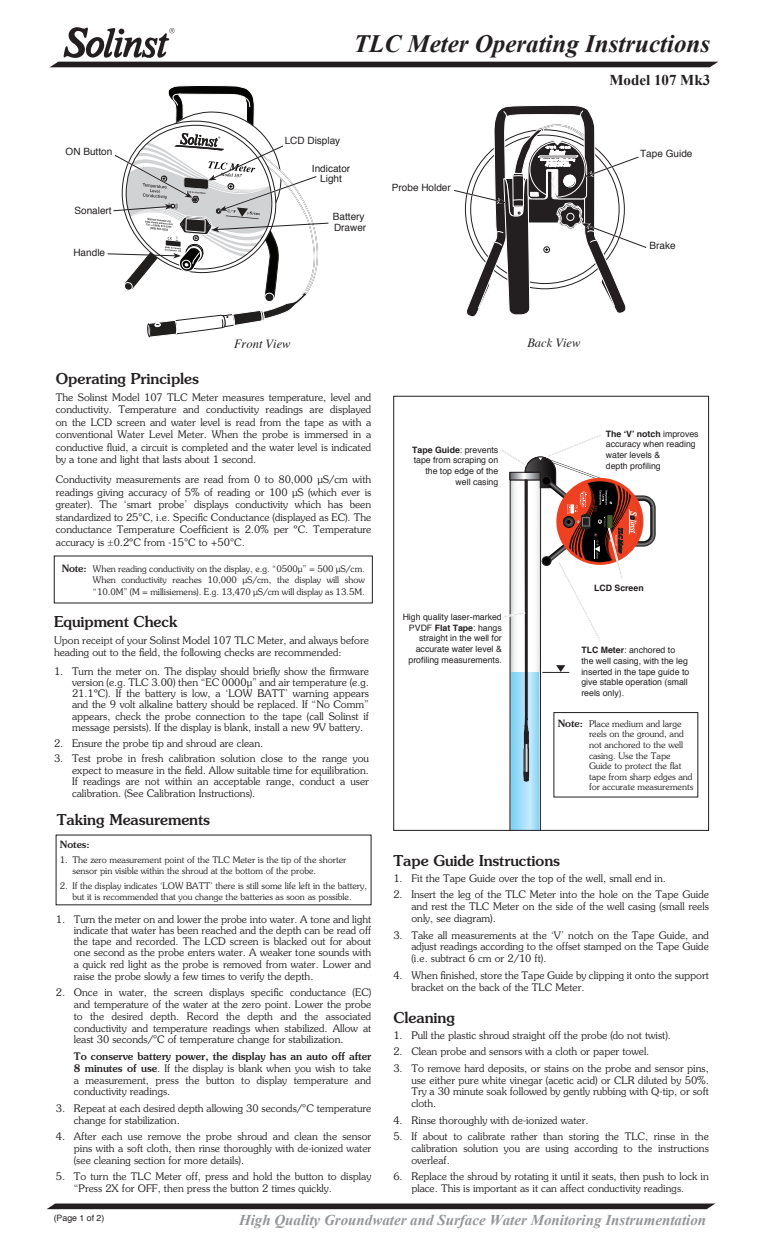
<style>
.page{position:relative;width:765px;height:1260px;background:#fff}
.page>*{position:absolute;margin:0;border:0;box-sizing:border-box;transform-origin:0 0}
.t1{font:italic 700 25px "Times New Roman";color:#231f20}
.Subtitle{font:500 15px "Souvenir Std";color:#231f20}
.t2{font:italic 700 15px "Times New Roman";color:#939598}
.t3{font:700 15px "Times New Roman";color:#231f20}
.Numbered_Paragraph_8{font:500 15px "Souvenir Std";color:#231f20}
.Figure_Caption{font:italic 12.5px "Times";color:#231f20}
.Numbered_Paragraph_8-2{font:300 10.38px/11.9px "Souvenir Std";color:#231f20;text-align:justify}
.Body_8_3{font:300 10.38px/12.5px "Souvenir Std";color:#231f20;text-align:justify}
.Figure_Text_Justify{font:10px/10.6px "Helvetica";color:#231f20;text-align:center}
.Notes_Title{font:500 10px "Souvenir Std";color:#231f20}
.Notes_Title-2{font:300 9px/10.6px "Souvenir Std";color:#231f20}
.NUMBERED_Notes{font:300 9px/10.6px "Souvenir Std";color:#231f20}
.Figure_Text_Justify-2{font:8.75px/10.6px "Helvetica";color:#231f20;text-align:right}
.Figure_Text_Justify-3{font:700 8.75px "Helvetica";color:#231f20}
.s1{font-family:"Myriad Pro"}
.s2{font-weight:700}
.s3{font-weight:500;font-size:10px}
.s4{font-weight:500}
</style>
<div class="page">
<div style="left:47px;top:1204px;width:668px;height:5px;background:#231f20"></div>
<svg style="left:50px;top:27px;width:668px;height:40px"></svg>
<div style="left:393px;top:396px;width:316px;height:435px;border:1px solid #231f20"></div>
<svg style="left:107px;top:85px;width:222px;height:253px"></svg>
<svg style="left:453px;top:105px;width:194px;height:212px"></svg>
<svg style="left:500px;top:435px;width:156px;height:395px"></svg>
<h1 class="t1" style="left:354px;top:26px;width:358px">TLC Meter Operating Instructions</h1>
<h2 class="t3" style="left:609px;top:70px;width:102px">Model 107 Mk3</h2>
<p class="Figure_Text_Justify" style="left:285px;top:136px;width:57px">LCD Display</p>
<p class="Figure_Text_Justify" style="left:312px;top:163px;width:40px">Indicator<br>Light</p>
<p class="Figure_Text_Justify" style="left:333px;top:212px;width:35px;text-align:left">Battery<br>Drawer</p>
<p class="Figure_Text_Justify" style="left:66px;top:147px;width:48px">ON Button</p>
<p class="Figure_Text_Justify" style="left:640px;top:148px;width:54px">Tape Guide</p>
<p class="Figure_Text_Justify" style="left:392px;top:182px;width:60px">Probe Holder</p>
<p class="Figure_Text_Justify" style="left:74px;top:205px;width:39px">Sonalert</p>
<p class="Figure_Text_Justify" style="left:73px;top:247px;width:33px">Handle</p>
<p class="Figure_Text_Justify" style="left:650px;top:240px;width:28px">Brake</p>
<p class="Figure_Caption" style="left:234px;top:333px;width:58px">Front View</p>
<p class="Figure_Caption" style="left:527px;top:332px;width:55px">Back View</p>
<p class="Subtitle" style="left:56px;top:369px;width:145px">Operating Principles</p>
<p class="Body_8_3" style="left:56px;top:391px;width:317px">The Solinst Model 107 TLC Meter measures temperature, level and conductivity. Temperature and conductivity readings are displayed on the LCD screen and water level is read from the tape as with a conventional Water Level Meter. When the probe is immersed in a conductive fluid, a circuit is completed and the water level is indicated by a tone and light that lasts about 1 second.</p>
<p class="Body_8_3" style="left:56px;top:473px;width:317px">Conductivity measurements are read from 0 to 80,000 µS/cm with readings giving accuracy of 5% of reading or 100 µS (which ever is greater). The ‘smart probe’ displays conductivity which has been standardized to 25°C, i.e. Specific Conductance (displayed as EC). The conductance Temperature Coefficient is 2.0% per ºC. Temperature accuracy is <span class="s1">±</span>0.2ºC from -15°C to +50°C.</p>
<p class="Figure_Text_Justify-2" style="left:412px;top:445px;width:88px"><span class="s2">Tape Guide</span>: prevents tape from scraping on the top edge of the well casing</p>
<p class="Figure_Text_Justify-2" style="left:606px;top:429px;width:94px;text-align:left"><span class="s2">The ‘V’ notch</span> improves accuracy when reading water levels &amp;<br>depth profiling</p>
<p class="Notes_Title-2" style="left:93px;top:563px;width:273px;line-height:11.2px;text-align:justify;text-indent:-31px"><span class="s3">Note:</span> When reading conductivity on the display, e.g. “0500µ” = 500 µS/cm.<br>When conductivity reaches 10,000 µS/cm, the display will show “10.0M” (M = millisiemens). E.g. 13,470 µS/cm will display as 13.5M.</p>
<p class="Subtitle" style="left:54px;top:612px;width:125px">Equipment Check</p>
<p class="Body_8_3" style="left:54px;top:634px;width:317px">Upon receipt of your Solinst Model 107 TLC Meter, and always before heading out to the field, the following checks are recommended:</p>
<p class="Numbered_Paragraph_8-2" style="left:72px;top:665px;width:299px;line-height:11.2px;text-indent:-18px">1. Turn the meter on. The display should briefly show the firmware version (e.g. TLC 3.00) then “EC 0000µ” and air temperature (e.g.<br>21.1ºC). If the battery is low, a ‘LOW BATT’ warning appears and the 9 volt alkaline battery should be replaced. If “No Comm” appears, check the probe connection to the tape (call Solinst if message persists). If the display is blank, install a new 9V battery.</p>
<p class="Numbered_Paragraph_8-2" style="left:54px;top:737px;width:211px">2. Ensure the probe tip and shroud are clean.</p>
<p class="Numbered_Paragraph_8-2" style="left:72px;top:753px;width:299px;line-height:11.5px;text-indent:-18px">3. Test probe in fresh calibration solution close to the range you expect to measure in the field. Allow suitable time for equilibration.<br>If readings are not within an acceptable range, conduct a user calibration. (See Calibration Instructions).</p>
<p class="Subtitle" style="left:57px;top:810px;width:155px">Taking Measurements</p>
<p class="Notes_Title" style="left:60px;top:838px;width:31px">Notes:</p>
<p class="NUMBERED_Notes" style="left:72px;top:855px;width:275px;text-indent:-12px">1. The zero measurement point of the TLC Meter is the tip of the shorter sensor pin visible within the shroud at the bottom of the probe.</p>
<p class="NUMBERED_Notes" style="left:60px;top:880px;width:309px;text-align:center">2. If the display indicates ‘LOW BATT’ there is still some life left in the battery, but it is recommended that you change the batteries as soon as possible.</p>
<p class="Numbered_Paragraph_8-2" style="left:74px;top:913px;width:299px;line-height:11.4px;text-indent:-18px">1. Turn the meter on and lower the probe into water. A tone and light indicate that water has been reached and the depth can be read off the tape and recorded. The LCD screen is blacked out for about one second as the probe enters water. A weaker tone sounds with a quick red light as the probe is removed from water. Lower and raise the probe slowly a few times to verify the depth.</p>
<p class="Numbered_Paragraph_8-2" style="left:74px;top:986px;width:299px;text-indent:-18px">2. Once in water, the screen displays specific conductance (EC) and temperature of the water at the zero point. Lower the probe to the desired depth. Record the depth and the associated conductivity and temperature readings when stabilized. Allow at least 30 seconds/°C of temperature change for stabilization.</p>
<p class="Numbered_Paragraph_8-2" style="left:74px;top:1050px;width:299px"><span class="s4">To conserve battery power, the display has an auto off after 8 minutes of use</span>. If the display is blank when you wish to take a measurement, press the button to display temperature and conductivity readings.</p>
<p class="Numbered_Paragraph_8-2" style="left:74px;top:1102px;width:299px;text-indent:-18px">3. Repeat at each desired depth allowing 30 seconds/°C temperature change for stabilization.</p>
<p class="Numbered_Paragraph_8-2" style="left:74px;top:1130px;width:299px;text-indent:-18px">4. After each use remove the probe shroud and clean the sensor pins with a soft cloth, then rinse thoroughly with de-ionized water (see cleaning section for more details).</p>
<p class="Numbered_Paragraph_8-2" style="left:74px;top:1171px;width:299px;text-indent:-18px">5. To turn the TLC Meter off, press and hold the button to display “Press 2X for OFF, then press the button 2 times quickly.</p>
<p class="Figure_Text_Justify-2" style="left:403px;top:612px;width:101px">High quality laser-marked<br>PVDF <span class="s2">Flat Tape</span>: hangs straight in the well for accurate water level &amp; profiling measurements.</p>
<p class="Figure_Text_Justify-3" style="left:594px;top:581px;width:51px">LCD Screen</p>
<p class="Figure_Text_Justify-2" style="left:581px;top:645px;width:109px;text-align:left"><span class="s2">TLC Meter</span>: anchored to the well casing, with the leg inserted in the tape guide to give stable operation (small reels only).</p>
<p class="Notes_Title-2" style="left:589px;top:718px;width:106px;text-indent:-31px"><span class="s3">Note:</span> Place medium and large reels on the ground, and not anchored to the well casing. Use the Tape<br>Guide to protect the flat tape from sharp edges and for accurate measurements</p>
<p class="Subtitle" style="left:393px;top:851px;width:168px">Tape Guide Instructions</p>
<p class="Numbered_Paragraph_8-2" style="left:393px;top:872px;width:274px">1. Fit the Tape Guide over the top of the well, small end in.</p>
<p class="Numbered_Paragraph_8-2" style="left:411px;top:889px;width:299px;text-indent:-18px">2. Insert the leg of the TLC Meter into the hole on the Tape Guide and rest the TLC Meter on the side of the well casing (small reels only, see diagram).</p>
<p class="Numbered_Paragraph_8-2" style="left:411px;top:929px;width:299px;text-indent:-18px">3. Take all measurements at the ‘V’ notch on the Tape Guide, and adjust readings according to the offset stamped on the Tape Guide (i.e. subtract 6 cm or 2/10 ft).</p>
<p class="Numbered_Paragraph_8-2" style="left:411px;top:969px;width:299px;text-indent:-18px">4. When finished, store the Tape Guide by clipping it onto the support bracket on the back of the TLC Meter.</p>
<p class="Numbered_Paragraph_8" style="left:393px;top:1008px;width:63px">Cleaning</p>
<p class="Numbered_Paragraph_8-2" style="left:393px;top:1029px;width:279px">1. Pull the plastic shroud straight off the probe (do not twist).</p>
<p class="Numbered_Paragraph_8-2" style="left:393px;top:1046px;width:258px">2. Clean probe and sensors with a cloth or paper towel.</p>
<p class="Numbered_Paragraph_8-2" style="left:411px;top:1062px;width:299px;text-indent:-18px">3. To remove hard deposits, or stains on the probe and sensor pins, use either pure white vinegar (acetic acid) or CLR diluted by 50%.<br>Try a 30 minute soak followed by gently rubbing with Q-tip, or soft cloth.</p>
<p class="Numbered_Paragraph_8-2" style="left:393px;top:1114px;width:197px">4. Rinse thoroughly with de-ionized water.</p>
<p class="Numbered_Paragraph_8-2" style="left:411px;top:1130px;width:299px;text-indent:-18px">5. If about to calibrate rather than storing the TLC, rinse in the calibration solution you are using according to the instructions overleaf.</p>
<p class="Numbered_Paragraph_8-2" style="left:411px;top:1171px;width:299px;text-indent:-18px">6. Replace the shroud by rotating it until it seats, then push to lock in place. This is important as it can affect conductivity readings.</p>
<p class="Figure_Text_Justify-2" style="left:54px;top:1213px;width:52px">(Page 1 of 2)</p>
<h2 class="t2" style="left:239px;top:1209px;width:469px">High Quality Groundwater and Surface Water Monitoring Instrumentation</h2>
</div>
